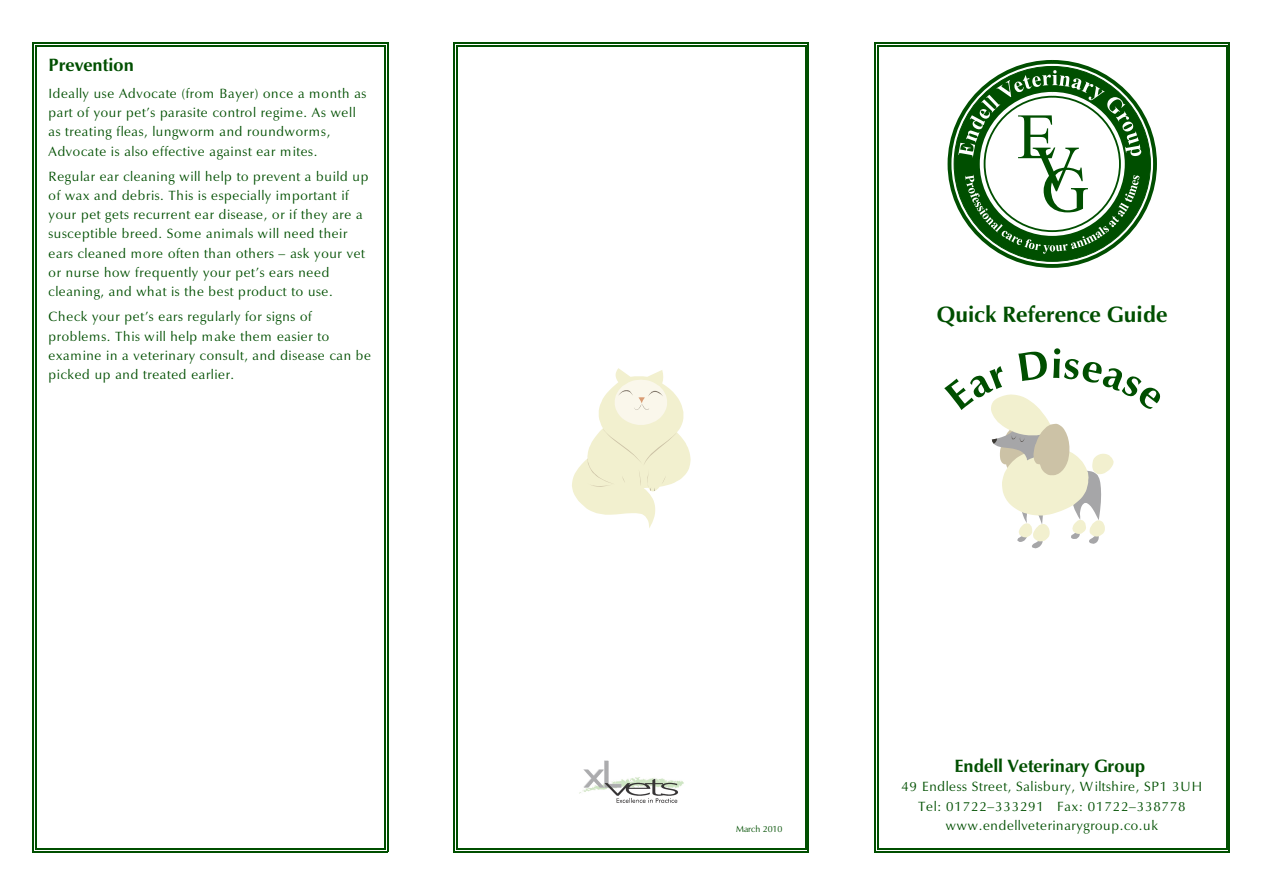
<style>
.page{position:relative;width:1263px;height:894px;background:#fff}
.page>*{position:absolute;margin:0;border:0;box-sizing:border-box;transform-origin:0 0}
.t1{font:700 22.35px "Zapf Humnst BT";color:#004f00}
.t2{font:700 18px "Zapf Humnst BT";letter-spacing:.005em;color:#004f00}
.t3{font:13.5px/19.2px "Zapf Humnst BT";letter-spacing:.05em;color:#004f00}
.t4{font:9px "Zapf Humnst BT";color:#004f00}
</style>
<div class="page">
<hr style="left:35px;top:45px;width:2px;height:804px;background:#004f00">
<hr style="left:384px;top:45px;width:1px;height:804px;background:#004f00">
<hr style="left:35px;top:45px;width:350px;height:2px;background:#004f00">
<hr style="left:35px;top:848px;width:350px;height:1px;background:#004f00">
<hr style="left:32px;top:43px;width:2px;height:809px;background:#004f00">
<hr style="left:387px;top:43px;width:1px;height:809px;background:#004f00">
<hr style="left:32px;top:43px;width:356px;height:1px;background:#004f00">
<hr style="left:32px;top:851px;width:356px;height:1px;background:#004f00">
<hr style="left:456px;top:45px;width:1px;height:804px;background:#004f00">
<hr style="left:805px;top:45px;width:1px;height:804px;background:#004f00">
<hr style="left:456px;top:45px;width:350px;height:2px;background:#004f00">
<hr style="left:456px;top:848px;width:350px;height:1px;background:#004f00">
<hr style="left:453px;top:43px;width:2px;height:809px;background:#004f00">
<hr style="left:808px;top:43px;width:1px;height:809px;background:#004f00">
<hr style="left:453px;top:43px;width:356px;height:1px;background:#004f00">
<hr style="left:453px;top:851px;width:356px;height:1px;background:#004f00">
<img style="left:579px;top:760px;width:105px;height:43px">
<svg style="left:572px;top:368px;width:119px;height:160px"></svg>
<hr style="left:877px;top:45px;width:1px;height:804px;background:#004f00">
<hr style="left:1226px;top:45px;width:1px;height:804px;background:#004f00">
<hr style="left:877px;top:45px;width:350px;height:2px;background:#004f00">
<hr style="left:877px;top:848px;width:350px;height:1px;background:#004f00">
<hr style="left:874px;top:43px;width:2px;height:809px;background:#004f00">
<hr style="left:1229px;top:43px;width:1px;height:809px;background:#004f00">
<hr style="left:874px;top:43px;width:356px;height:1px;background:#004f00">
<hr style="left:874px;top:851px;width:356px;height:1px;background:#004f00">
<svg style="left:954px;top:66px;width:197px;height:196px"></svg>
<svg style="left:944px;top:348px;width:216px;height:200px"></svg>
<h2 class="t2" style="left:49px;top:57px;width:87px">Prevention</h2>
<p class="t3" style="left:49px;top:85px;width:319px">Ideally use Advocate (from Bayer) once a month as part of your pet’s parasite control regime. As well as treating fleas, lungworm and roundworms, Advocate is also effective against ear mites.</p>
<p class="t3" style="left:49px;top:168px;width:321px">Regular ear cleaning will help to prevent a build up of wax and debris. This is especially important if your pet gets recurrent ear disease, or if they are a susceptible breed. Some animals will need their ears cleaned more often than others – ask your vet or nurse how frequently your pet’s ears need cleaning, and what is the best product to use.</p>
<p class="t3" style="left:49px;top:308px;width:324px">Check your pet’s ears regularly for signs of problems. This will help make them easier to examine in a veterinary consult, and disease can be picked up and treated earlier.</p>
<h1 class="t1" style="left:937px;top:305px;width:232px">Quick Reference Guide</h1>
<p class="t4" style="left:736px;top:825px;width:48px">March 2010</p>
<h2 class="t2" style="left:954px;top:758px;width:192px">Endell Veterinary Group</h2>
<p class="t3" style="left:901px;top:778px;width:302px;text-align:center">49 Endless Street, Salisbury, Wiltshire, SP1 3UH<br>Tel: 01722–333291 Fax: 01722–338778 www.endellveterinarygroup.co.uk</p>
</div>
